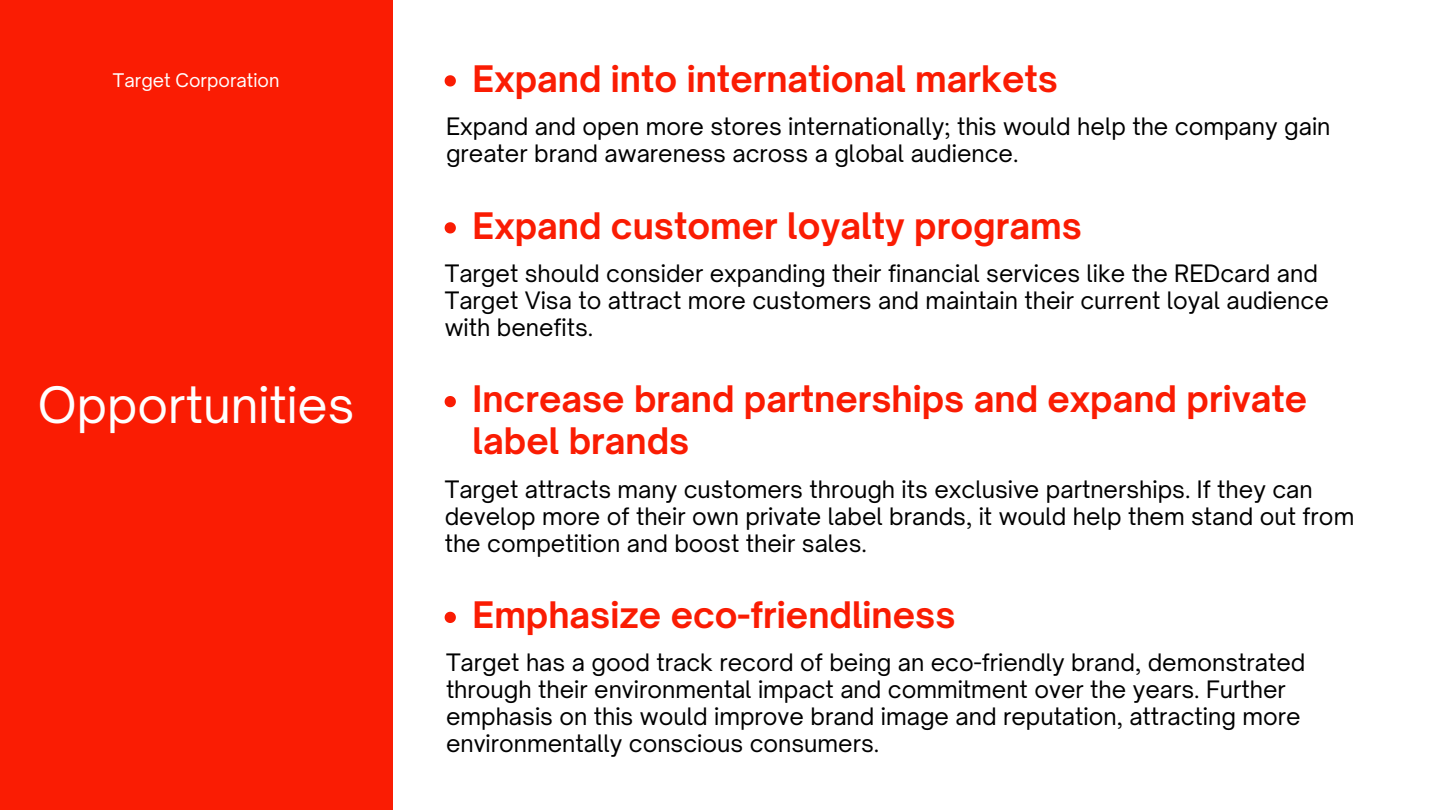
<style>
.page{position:relative;width:1440px;height:810px;background:#fff}
.page>*{position:absolute;margin:0;border:0;box-sizing:border-box;transform-origin:0 0}
.t1{font:48px "Open Sauce One";color:#fff}
.t2{font:700 35px/42px "Open Sauce One";color:#fa1c03}
.t3{font:23px/27px "Open Sauce One";color:#000}
.t4{font:18px "Open Sauce One";color:#fff}
</style>
<div class="page">
<div style="left:0;top:0;width:392px;height:810px;background:#fa1c03"></div>
<svg style="left:445px;top:75px;width:11px;height:12px"></svg>
<svg style="left:445px;top:222px;width:11px;height:11px"></svg>
<svg style="left:445px;top:396px;width:11px;height:11px"></svg>
<svg style="left:445px;top:612px;width:11px;height:11px"></svg>
<h1 class="t4" style="left:113px;top:69px;width:168px">Target Corporation</h1>
<p class="t1" style="left:38px;top:375px;width:318px">Opportunities</p>
<h3 class="t2" style="left:473px;top:57px;width:587px">Expand into international markets</h3>
<p class="t3" style="left:446px;top:113px;width:886px">Expand and open more stores internationally; this would help the company gain greater brand awareness across a global audience.</p>
<h3 class="t2" style="left:473px;top:204px;width:611px">Expand customer loyalty programs</h3>
<p class="t3" style="left:445px;top:260px;width:886px">Target should consider expanding their financial services like the REDcard and<br>Target Visa to attract more customers and maintain their current loyal audience with benefits.</p>
<h3 class="t2" style="left:473px;top:378px;width:836px">Increase brand partnerships and expand private label brands</h3>
<p class="t3" style="left:445px;top:475px;width:911px">Target attracts many customers through its exclusive partnerships. If they can develop more of their own private label brands, it would help them stand out from the competition and boost their sales.</p>
<h3 class="t2" style="left:473px;top:594px;width:484px">Emphasize eco-friendliness</h3>
<p class="t3" style="left:446px;top:649px;width:861px">Target has a good track record of being an eco-friendly brand, demonstrated through their environmental impact and commitment over the years. Further emphasis on this would improve brand image and reputation, attracting more environmentally conscious consumers.</p>
</div>
